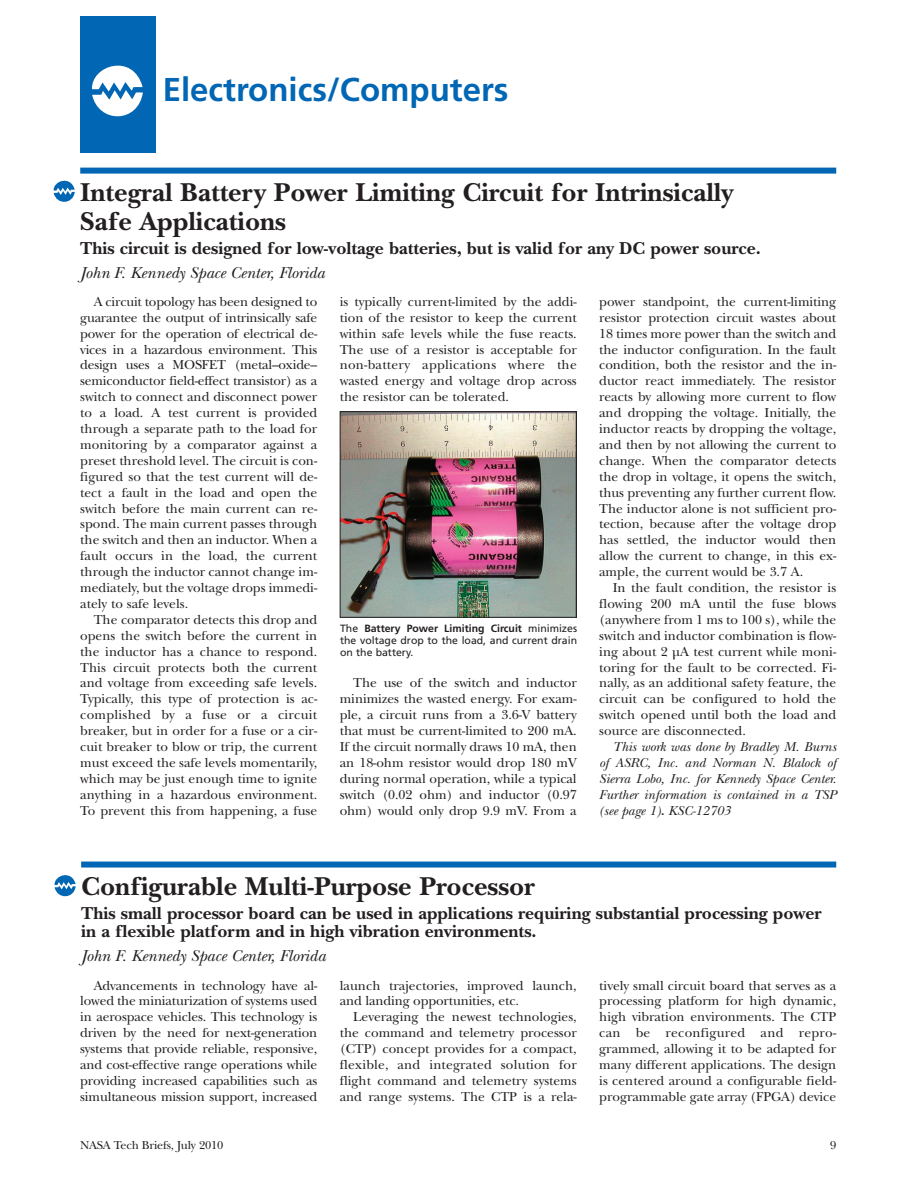
<style>
.page{position:relative;width:918px;height:1188px;background:#fff}
.page>*{position:absolute;margin:0;border:0;box-sizing:border-box;transform-origin:0 0}
.t1{font:700 33px "Frutiger";color:#0166b3}
.t2{font:700 27px/29.4px "New Baskerville";color:#231f20}
.t3{font:700 18px/18px "New Baskerville";color:#231f20}
.t4{font:italic 16.5px "New Baskerville";color:#231f20}
.t5{font:13.5px/15.9px "New Baskerville";color:#231f20;text-align:justify}
.t6{font:italic 13.5px/15.9px "New Baskerville";color:#231f20;text-align:justify}
.t7{font:12px "New Baskerville";letter-spacing:-.015em;color:#231f20}
.t8{font:10.5px/12px "Frutiger";color:#231f20;text-align:justify}
.s1{font-weight:700}
</style>
<div class="page">
<div style="left:80px;top:16px;width:75px;height:137px;background:#0166b3"></div>
<svg style="left:92px;top:66px;width:51px;height:50px"></svg>
<img style="left:342px;top:413px;width:233px;height:203px">
<div style="left:340px;top:411px;width:237px;height:207px;border:1px solid #231f20"></div>
<div style="left:81px;top:862px;width:755px;height:6px;background:#0166b3"></div>
<svg style="left:55px;top:875px;width:21px;height:21px"></svg>
<div style="left:80px;top:168px;width:756px;height:6px;background:#0166b3"></div>
<svg style="left:54px;top:181px;width:21px;height:21px"></svg>
<h1 class="t1" style="left:163px;top:76px;width:347px">Electronics/Computers</h1>
<h2 class="t2" style="left:80px;top:180px;width:655px">Integral Battery Power Limiting Circuit for Intrinsically<br>Safe Applications</h2>
<h3 class="t3" style="left:80px;top:241px;width:682px">This circuit is designed for low-voltage batteries, but is valid for any DC power source.</h3>
<p class="t4" style="left:80px;top:267px;width:246px">John F. Kennedy Space Center, Florida</p>
<p class="t5" style="left:80px;top:295px;width:239px;text-indent:14px">A circuit topology has been designed to guarantee the output of intrinsically safe power for the operation of electrical de&shy;vices in a hazardous environment. This design uses a MOSFET (metal–oxide– semi con ductor field-effect transistor) as a switch to connect and disconnect power to a load. A test current is provided through a separate path to the load for monitoring by a comparator against a preset threshold level. The circuit is con&shy;figured so that the test current will de&shy;tect a fault in the load and open the switch before the main current can re&shy;spond. The main current passes through the switch and then an inductor. When a fault occurs in the load, the current through the inductor cannot change im&shy;mediately, but the voltage drops immedi&shy;ately to safe levels.</p>
<p class="t5" style="left:80px;top:613px;width:239px;text-indent:14px">The comparator detects this drop and opens the switch before the current in the inductor has a chance to respond.<br>This circuit protects both the current and voltage from exceeding safe levels.<br>Typically, this type of protection is ac&shy;complished by a fuse or a circuit breaker, but in order for a fuse or a cir&shy;cuit breaker to blow or trip, the current must exceed the safe levels momentarily, which may be just enough time to ignite anything in a hazardous environment.<br>To prevent this from happening, a fuse</p>
<p class="t5" style="left:340px;top:295px;width:239px">is typically current-limited by the addi&shy;tion of the resistor to keep the current within safe levels while the fuse reacts.<br>The use of a resistor is acceptable for non-battery applications where the wasted energy and voltage drop across the resistor can be tolerated.</p>
<p class="t8" style="left:340px;top:623px;width:239px">The <span class="s1">Battery Power Limiting Circuit</span> minimizes the voltage drop to the load, and current drain on the battery.</p>
<p class="t5" style="left:340px;top:677px;width:239px;text-indent:14px">The use of the switch and inductor minimizes the wasted energy. For exam&shy;ple, a circuit runs from a 3.6-V battery that must be current-limited to 200 mA.<br>If the circuit normally draws 10 mA, then an 18-ohm resistor would drop 180 mV during normal operation, while a typical switch (0.02 ohm) and inductor (0.97 ohm) would only drop 9.9 mV. From a</p>
<p class="t5" style="left:599px;top:295px;width:239px">power standpoint, the current-limiting resistor protection circuit wastes about 18 times more power than the switch and the inductor configuration. In the fault condition, both the resistor and the in&shy;ductor react immediately. The resistor reacts by allowing more current to flow and dropping the voltage. Initially, the inductor reacts by dropping the voltage, and then by not allowing the current to change. When the comparator detects the drop in voltage, it opens the switch, thus preventing any further current flow.<br>The inductor alone is not sufficient pro&shy;tection, because after the voltage drop has settled, the inductor would then allow the current to change, in this ex&shy;ample, the current would be 3.7 A.</p>
<p class="t5" style="left:599px;top:581px;width:239px;text-indent:14px">In the fault condition, the resistor is flowing 200 mA until the fuse blows (anywhere from 1 ms to 100 s), while the switch and inductor combination is flow&shy;ing about 2 µA test current while moni&shy;toring for the fault to be corrected. Fi&shy;nally, as an additional safety feature, the circuit can be configured to hold the switch opened until both the load and source are disconnected.</p>
<p class="t6" style="left:599px;top:740px;width:239px;text-indent:14px">This work was done by Bradley M. Burns of ASRC, Inc. and Norman N. Blalock of Sierra Lobo, Inc. for Kennedy Space Center.<br>Further information is contained in a TSP (see page 1)<span class="s1">.</span> KSC-12703</p>
<h2 class="t2" style="left:81px;top:874px;width:455px">Configurable Multi-Purpose Processor</h2>
<h3 class="t3" style="left:81px;top:906px;width:742px">This small processor board can be used in applications requiring substantial processing power in a flexible platform and in high vibration environments.</h3>
<p class="t4" style="left:81px;top:949px;width:246px">John F. Kennedy Space Center, Florida</p>
<p class="t5" style="left:80px;top:979px;width:239px;text-indent:14px">Advancements in technology have al&shy;lowed the miniaturization of systems used in aerospace vehicles. This technology is driven by the need for next-generation systems that provide reliable, responsive, and cost-effective range operations while providing increased capabilities such as simultaneous mission support, increased</p>
<p class="t5" style="left:340px;top:979px;width:238px">launch trajectories, improved launch, and landing opportunities, etc.</p>
<p class="t5" style="left:599px;top:979px;width:239px">tively small circuit board that serves as a processing platform for high dynamic, high vibration environments. The CTP can be reconfigured and repro&shy;grammed, allowing it to be adapted for many different applications. The design is centered around a configurable field&shy;programmable gate array (FPGA) device</p>
<p class="t5" style="left:340px;top:1011px;width:239px;text-indent:14px">Leveraging the newest technologies, the command and telemetry processor (CTP) concept provides for a compact, flexible, and integrated solution for flight command and telemetry systems and range systems. The CTP is a rela-</p>
<p class="t7" style="left:80px;top:1140px;width:145px">NASA Tech Briefs, July 2010</p>
<p class="t7" style="left:830px;top:1140px;width:8px">9</p>
</div>
